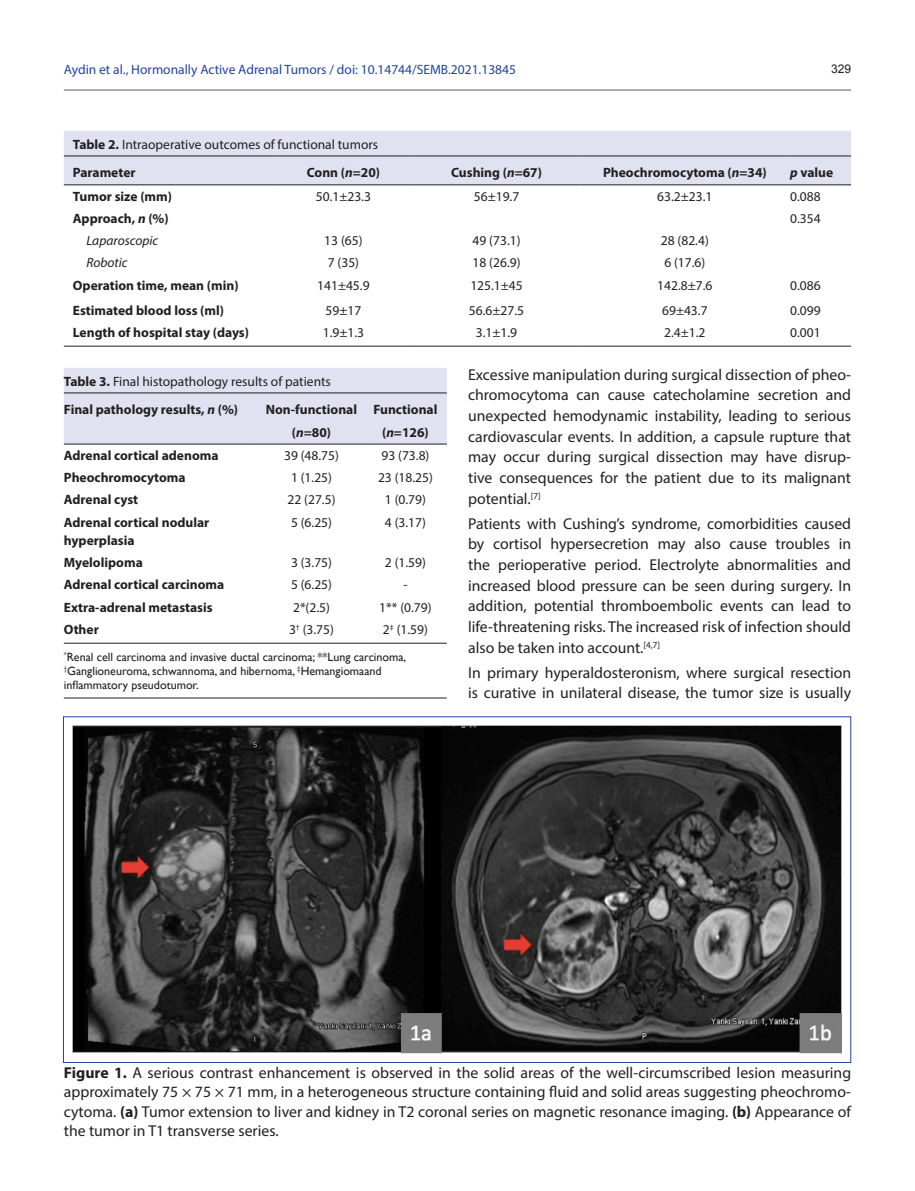
<style>
.page{position:relative;width:915px;height:1191px;background:#fff}
.page>*{position:absolute;margin:0;border:0;box-sizing:border-box;transform-origin:0 0}
.TXI{font:15.75px/20.7px "Myriad Pro";color:#231f20;text-align:justify}
.FGC{font:15.75px/19.5px "Myriad Pro";color:#231f20;text-align:justify}
.TB{font:13.5px "Myriad Pro";color:#231f20}
.TB-2{font:700 13.5px/18px "Myriad Pro";color:#231f20}
.TCH{font:700 13.5px "Myriad Pro";color:#231f20}
.TT{font:13.5px "Myriad Pro";color:#231f20}
.t1{font:13.5px "Myriad Pro";color:#21449b}
.TB-3{font:italic 13.5px "Myriad Pro";color:#231f20}
.TFN{font:12px/14.2px "Gill Sans";color:#231f20}
.t2{font:12px "Arial";color:#231f20}
.s1{font-weight:700}
.s2{font-style:italic}
</style>
<div class="page">
<hr style="left:64px;top:89px;width:786px;height:2px;background:#939598">
<div style="left:64px;top:131px;width:786px;height:53px;background:#e1e2f1"></div>
<hr style="left:64px;top:156px;width:209px;height:1px;background:#231f20">
<hr style="left:273px;top:156px;width:140px;height:1px;background:#231f20">
<hr style="left:413px;top:156px;width:166px;height:1px;background:#231f20">
<hr style="left:579px;top:156px;width:211px;height:1px;background:#231f20">
<hr style="left:790px;top:156px;width:60px;height:1px;background:#231f20">
<hr style="left:64px;top:184px;width:209px;height:1px;background:#231f20">
<hr style="left:273px;top:184px;width:140px;height:1px;background:#231f20">
<hr style="left:413px;top:184px;width:166px;height:1px;background:#231f20">
<hr style="left:579px;top:184px;width:211px;height:1px;background:#231f20">
<hr style="left:790px;top:184px;width:60px;height:1px;background:#231f20">
<hr style="left:64px;top:346px;width:209px;height:1px;background:#231f20">
<hr style="left:273px;top:346px;width:140px;height:1px;background:#231f20">
<hr style="left:413px;top:346px;width:166px;height:1px;background:#231f20">
<hr style="left:579px;top:346px;width:211px;height:1px;background:#231f20">
<hr style="left:790px;top:346px;width:60px;height:1px;background:#231f20">
<div style="left:64px;top:368px;width:382px;height:76px;background:#e1e2f1"></div>
<hr style="left:64px;top:697px;width:186px;height:1px;background:#231f20">
<hr style="left:250px;top:697px;width:123px;height:1px;background:#231f20">
<hr style="left:373px;top:697px;width:73px;height:1px;background:#231f20">
<hr style="left:64px;top:643px;width:186px;height:1px;background:#231f20">
<hr style="left:250px;top:643px;width:123px;height:1px;background:#231f20">
<hr style="left:373px;top:643px;width:73px;height:1px;background:#231f20">
<hr style="left:64px;top:392px;width:186px;height:1px;background:#231f20">
<hr style="left:250px;top:392px;width:123px;height:1px;background:#231f20">
<hr style="left:373px;top:392px;width:73px;height:1px;background:#231f20">
<hr style="left:64px;top:444px;width:186px;height:1px;background:#231f20">
<hr style="left:250px;top:444px;width:123px;height:1px;background:#231f20">
<hr style="left:373px;top:444px;width:73px;height:1px;background:#231f20">
<img style="left:72px;top:726px;width:769px;height:327px">
<p class="t1" style="left:64px;top:61px;width:453px">Aydin et al., Hormonally Active Adrenal Tumors / doi: 10.14744/SEMB.2021.13845</p>
<p class="t2" style="left:830px;top:60px;width:22px">329</p>
<p class="TT" style="left:73px;top:136px;width:307px"><span class="s1">Table 2.</span> Intraoperative outcomes of functional tumors</p>
<p class="TCH" style="left:73px;top:164px;width:64px">Parameter</p>
<p class="TCH" style="left:307px;top:164px;width:75px">Conn (<span class="s2">n</span>=20)</p>
<p class="TCH" style="left:451px;top:164px;width:92px">Cushing (<span class="s2">n</span>=67)</p>
<p class="TCH" style="left:602px;top:164px;width:165px">Pheochromocytoma (<span class="s2">n</span>=34)</p>
<p class="TCH" style="left:790px;top:164px;width:44px"><span class="s2">p</span> value</p>
<p class="TB-2" style="left:73px;top:187px;width:101px">Tumor size (mm)</p>
<p class="TB" style="left:316px;top:188px;width:57px">50.1±23.3</p>
<p class="TB" style="left:473px;top:188px;width:47px">56±19.7</p>
<p class="TB" style="left:657px;top:188px;width:57px">63.2±23.1</p>
<p class="TB" style="left:790px;top:188px;width:32px">0.088</p>
<p class="TB-2" style="left:73px;top:209px;width:97px">Approach, <span class="s2">n</span> (%)</p>
<p class="TB" style="left:790px;top:210px;width:32px">0.354</p>
<p class="TB-3" style="left:86px;top:232px;width:73px">Laparoscopic</p>
<p class="TB" style="left:324px;top:232px;width:40px">13 (65)</p>
<p class="TB" style="left:472px;top:232px;width:49px">49 (73.1)</p>
<p class="TB" style="left:660px;top:232px;width:49px">28 (82.4)</p>
<p class="TB-3" style="left:86px;top:254px;width:43px">Robotic</p>
<p class="TB" style="left:327px;top:254px;width:33px">7 (35)</p>
<p class="TB" style="left:472px;top:254px;width:49px">18 (26.9)</p>
<p class="TB" style="left:664px;top:254px;width:43px">6 (17.6)</p>
<p class="TB-2" style="left:73px;top:275px;width:167px">Operation time, mean (min)</p>
<p class="TB" style="left:317px;top:277px;width:54px">141±45.9</p>
<p class="TB" style="left:470px;top:277px;width:54px">125.1±45</p>
<p class="TB" style="left:657px;top:277px;width:57px">142.8±7.6</p>
<p class="TB" style="left:790px;top:277px;width:32px">0.086</p>
<p class="TB-2" style="left:73px;top:301px;width:153px">Estimated blood loss (ml)</p>
<p class="TB" style="left:325px;top:302px;width:37px">59±17</p>
<p class="TB" style="left:469px;top:302px;width:57px">56.6±27.5</p>
<p class="TB" style="left:662px;top:302px;width:47px">69±43.7</p>
<p class="TB" style="left:790px;top:302px;width:32px">0.099</p>
<p class="TB-2" style="left:73px;top:323px;width:178px">Length of hospital stay (days)</p>
<p class="TB" style="left:322px;top:324px;width:43px">1.9±1.3</p>
<p class="TB" style="left:475px;top:324px;width:43px">3.1±1.9</p>
<p class="TB" style="left:664px;top:324px;width:43px">2.4±1.2</p>
<p class="TB" style="left:790px;top:324px;width:32px">0.001</p>
<p class="TT" style="left:64px;top:373px;width:268px"><span class="s1">Table 3.</span> Final histopathology results of patients</p>
<p class="TCH" style="left:64px;top:401px;width:176px">Final pathology results, <span class="s2">n</span> (%)</p>
<p class="TCH" style="left:266px;top:401px;width:93px">Non-functional</p>
<p class="TCH" style="left:292px;top:423px;width:41px">(<span class="s2">n</span>=80)</p>
<p class="TXI" style="left:468px;top:364px;width:384px">Excessive manipulation during surgical dissection of pheo&shy;chromocytoma can cause catecholamine secretion and unexpected hemodynamic instability, leading to serious cardiovascular events. In addition, a capsule rupture that may occur during surgical dissection may have disrup&shy;tive consequences for the patient due to its malignant potential.<sup>[7]</sup></p>
<p class="TXI" style="left:468px;top:513px;width:384px">Patients with Cushing’s syndrome, comorbidities caused by cortisol hypersecretion may also cause troubles in the perioperative period. Electrolyte abnormalities and increased blood pressure can be seen during surgery. In addition, potential thromboembolic events can lead to life-threatening risks. The increased risk of infection should also be taken into account.<sup>[4,7]</sup></p>
<p class="TXI" style="left:468px;top:662px;width:384px">In primary hyperaldosteronism, where surgical resection is curative in unilateral disease, the tumor size is usually</p>
<p class="TCH" style="left:373px;top:401px;width:66px">Functional</p>
<p class="TCH" style="left:382px;top:423px;width:48px">(<span class="s2">n</span>=126)</p>
<p class="TB-2" style="left:64px;top:446px;width:156px">Adrenal cortical adenoma</p>
<p class="TB" style="left:284px;top:447px;width:56px">39 (48.75)</p>
<p class="TB" style="left:381px;top:447px;width:49px">93 (73.8)</p>
<p class="TB-2" style="left:64px;top:468px;width:123px">Pheochromocytoma</p>
<p class="TB" style="left:291px;top:469px;width:43px">1 (1.25)</p>
<p class="TB" style="left:378px;top:469px;width:56px">23 (18.25)</p>
<p class="TB-2" style="left:64px;top:490px;width:76px">Adrenal cyst</p>
<p class="TB" style="left:287px;top:491px;width:49px">22 (27.5)</p>
<p class="TB" style="left:385px;top:491px;width:43px">1 (0.79)</p>
<p class="TB-2" style="left:64px;top:512px;width:147px">Adrenal cortical nodular hyperplasia</p>
<p class="TB" style="left:291px;top:514px;width:43px">5 (6.25)</p>
<p class="TB" style="left:385px;top:514px;width:43px">4 (3.17)</p>
<p class="TB-2" style="left:64px;top:553px;width:80px">Myelolipoma</p>
<p class="TB" style="left:291px;top:554px;width:43px">3 (3.75)</p>
<p class="TB" style="left:385px;top:554px;width:43px">2 (1.59)</p>
<p class="TB-2" style="left:64px;top:575px;width:162px">Adrenal cortical carcinoma</p>
<p class="TB" style="left:291px;top:576px;width:43px">5 (6.25)</p>
<p class="TB" style="left:403px;top:576px;width:6px">-</p>
<p class="TB-2" style="left:64px;top:597px;width:150px">Extra-adrenal metastasis</p>
<p class="TB" style="left:293px;top:598px;width:38px">2*(2.5)</p>
<p class="TB" style="left:379px;top:598px;width:54px">1** (0.79)</p>
<p class="TB-2" style="left:64px;top:620px;width:36px">Other</p>
<p class="TB" style="left:289px;top:621px;width:46px">3<sup>†</sup> (3.75)</p>
<p class="TB" style="left:383px;top:621px;width:46px">2<sup>‡</sup> (1.59)</p>
<p class="TFN" style="left:64px;top:649px;width:344px"><sup>*</sup>Renal cell carcinoma and invasive ductal carcinoma; **Lung carcinoma, <sup>†</sup>Ganglioneuroma, schwannoma, and hibernoma, <sup>‡</sup>Hemangiomaand inflammatory pseudotumor.</p>
<p class="FGC" style="left:64px;top:1062px;width:788px"><span class="s1">Figure 1.</span> A serious contrast enhancement is observed in the solid areas of the well-circumscribed lesion measuring approximately 75 × 75 × 71 mm, in a heterogeneous structure containing fluid and solid areas suggesting pheochromo&shy;cytoma. <span class="s1">(a)</span> Tumor extension to liver and kidney in T2 coronal series on magnetic resonance imaging. <span class="s1">(b)</span> Appearance of the tumor in T1 transverse series.</p>
</div>
